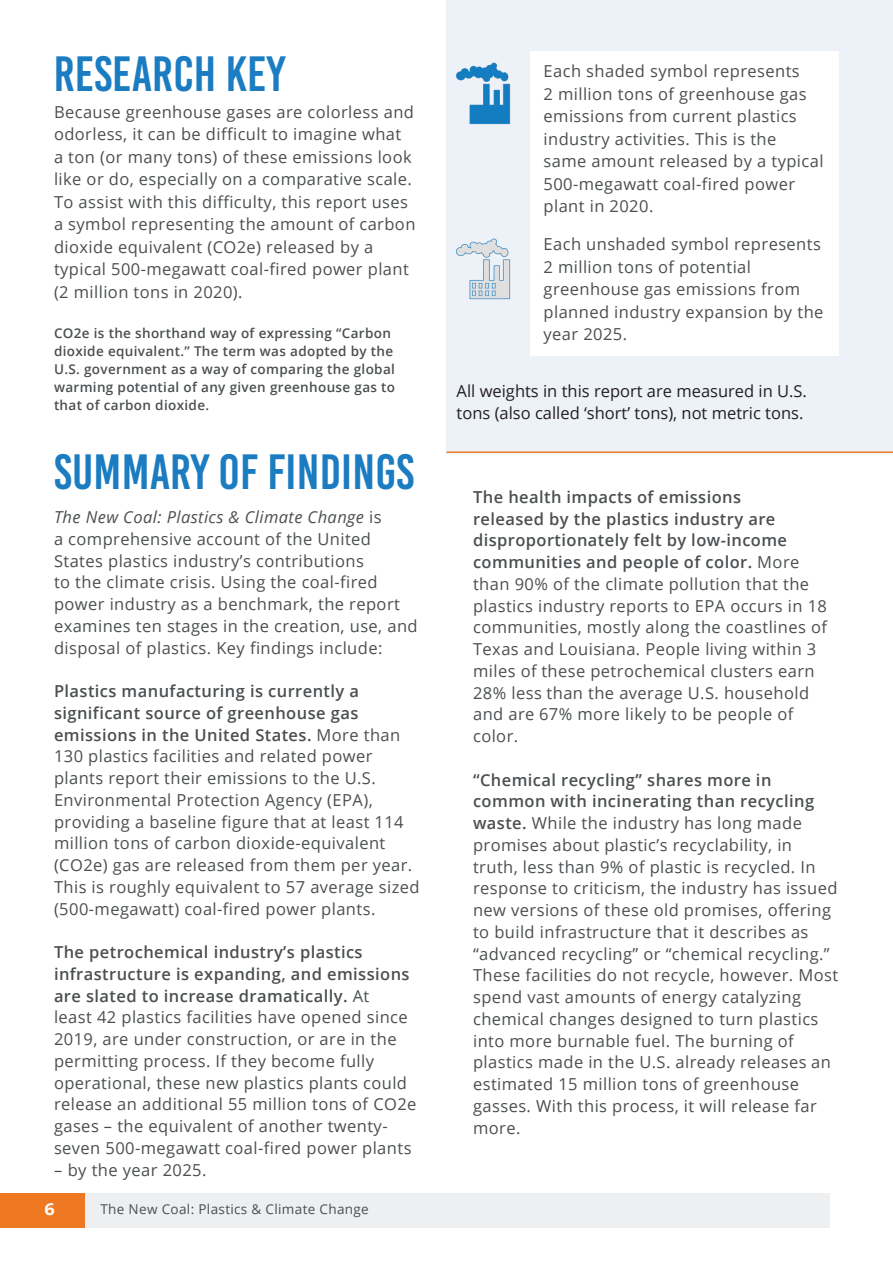
<style>
.page{position:relative;width:893px;height:1263px;background:#fff}
.page>*{position:absolute;margin:0;border:0;box-sizing:border-box;transform-origin:0 0}
.plastics_final_parag{font:49.5px "Bebas Kai";letter-spacing:.005em;color:#1b7cc1}
.plastics_final_parag-2{font:16.5px/21.8px "Open Sans";letter-spacing:.025em;color:#4b4f51}
.Plastics_paragraph_f{font:16.5px/22.5px "Open Sans";letter-spacing:.025em;color:#4b4f51}
.t1{font:16.5px/22.5px "Open Sans";color:#231f20}
.t2{font:700 16.5px "Open Sans";color:#fff;scale:1.1 1}
.plastics_final_parag-3{font:600 13.5px/18px "Open Sans";letter-spacing:.025em;color:#4b4f51}
.t3{font:13.5px "Open Sans";letter-spacing:.025em;color:#4b4f51}
.s1{font-style:italic}
.s2{font-weight:600}
</style>
<div class="page">
<div style="left:446px;top:0;width:447px;height:453px;background:#edf2f9"></div>
<img style="left:456px;top:62px;width:55px;height:63px">
<img style="left:456px;top:238px;width:55px;height:62px">
<div style="left:530px;top:51px;width:309px;height:175px;background:#fff"></div>
<div style="left:530px;top:224px;width:309px;height:132px;background:#fff"></div>
<div style="left:0;top:1193px;width:85px;height:34px;background:#ef7923"></div>
<div style="left:85px;top:1193px;width:744px;height:34px;background:#eeeff1"></div>
<hr style="left:446px;top:451px;width:447px;height:2px;background:#ef7923">
<p class="plastics_final_parag" style="left:54px;top:47px;width:233px">RESEARCH KEY</p>
<p class="plastics_final_parag-2" style="left:54px;top:100px;width:363px;line-height:22.5px">Because greenhouse gases are colorless and odorless, it can be difficult to imagine what<br>a ton (or many tons) of these emissions look like or do, especially on a comparative scale.<br>To assist with this difficulty, this report uses a symbol representing the amount of carbon dioxide equivalent (CO2e) released by a typical 500-megawatt coal-fired power plant (2 million tons in 2020).</p>
<p class="plastics_final_parag-3" style="left:54px;top:324px;width:343px">CO2e is the shorthand way of expressing “Carbon dioxide equivalent.” The term was adopted by the U.S. government as a way of comparing the global warming potential of any given greenhouse gas to that of carbon dioxide.</p>
<p class="plastics_final_parag" style="left:54px;top:446px;width:362px">SUMMARY OF FINDINGS</p>
<p class="plastics_final_parag-2" style="left:54px;top:506px;width:365px"><span class="s1">The New Coal: Plastics &amp; Climate Change</span> is<br>a comprehensive account of the United States plastics industry’s contributions<br>to the climate crisis. Using the coal-fired power industry as a benchmark, the report examines ten stages in the creation, use, and disposal of plastics. Key findings include:</p>
<p class="plastics_final_parag-2" style="left:54px;top:680px;width:367px"><span class="s2">Plastics manufacturing is currently a significant source of greenhouse gas emissions in the United States.</span> More than 130 plastics facilities and related power plants report their emissions to the U.S.<br>Environmental Protection Agency (EPA), providing a baseline figure that at least 114 million tons of carbon dioxide-equivalent (CO2e) gas are released from them per year.<br>This is roughly equivalent to 57 average sized (500-megawatt) coal-fired power plants.</p>
<p class="plastics_final_parag-2" style="left:54px;top:941px;width:364px"><span class="s2">The petrochemical industry’s plastics infrastructure is expanding, and emissions are slated to increase dramatically.</span> At<br>least 42 plastics facilities have opened since 2019, are under construction, or are in the permitting process. If they become fully operational, these new plastics plants could release an additional 55 million tons of CO2e gases – the equivalent of another twenty&shy;seven 500-megawatt coal-fired power plants</p>
<p class="plastics_final_parag-2" style="left:54px;top:1158px;width:154px">– by the year 2025.</p>
<p class="t2" style="left:44px;top:1197px;width:11px">6</p>
<p class="t3" style="left:100px;top:1200px;width:270px">The New Coal: Plastics &amp; Climate Change</p>
<p class="Plastics_paragraph_f" style="left:544px;top:60px;width:281px">Each shaded symbol represents<br>2 million tons of greenhouse gas emissions from current plastics industry activities. This is the<br>same amount released by a typical<br>500-megawatt coal-fired power plant in 2020.</p>
<p class="Plastics_paragraph_f" style="left:544px;top:232px;width:281px">Each unshaded symbol represents<br>2 million tons of potential greenhouse gas emissions from planned industry expansion by the year 2025.</p>
<p class="t1" style="left:457px;top:379px;width:352px">All weights in this report are measured in U.S. tons (also called ‘short’ tons), not metric tons.</p>
<p class="plastics_final_parag-2" style="left:473px;top:486px;width:355px"><span class="s2">The health impacts of emissions<br>released by the plastics industry are disproportionately felt by low-income communities and people of color.</span> More than 90% of the climate pollution that the plastics industry reports to EPA occurs in 18 communities, mostly along the coastlines of Texas and Louisiana. People living within 3 miles of these petrochemical clusters earn 28% less than the average U.S. household and are 67% more likely to be people of color.</p>
<p class="plastics_final_parag-2" style="left:473px;top:768px;width:367px"><span class="s2">“Chemical recycling” shares more in common with incinerating than recycling waste.</span> While the industry has long made promises about plastic’s recyclability, in truth, less than 9% of plastic is recycled. In response to criticism, the industry has issued new versions of these old promises, offering to build infrastructure that it describes as “advanced recycling” or “chemical recycling.” These facilities do not recycle, however. Most spend vast amounts of energy catalyzing chemical changes designed to turn plastics into more burnable fuel. The burning of plastics made in the U.S. already releases an estimated 15 million tons of greenhouse gasses. With this process, it will release far more.</p>
</div>
